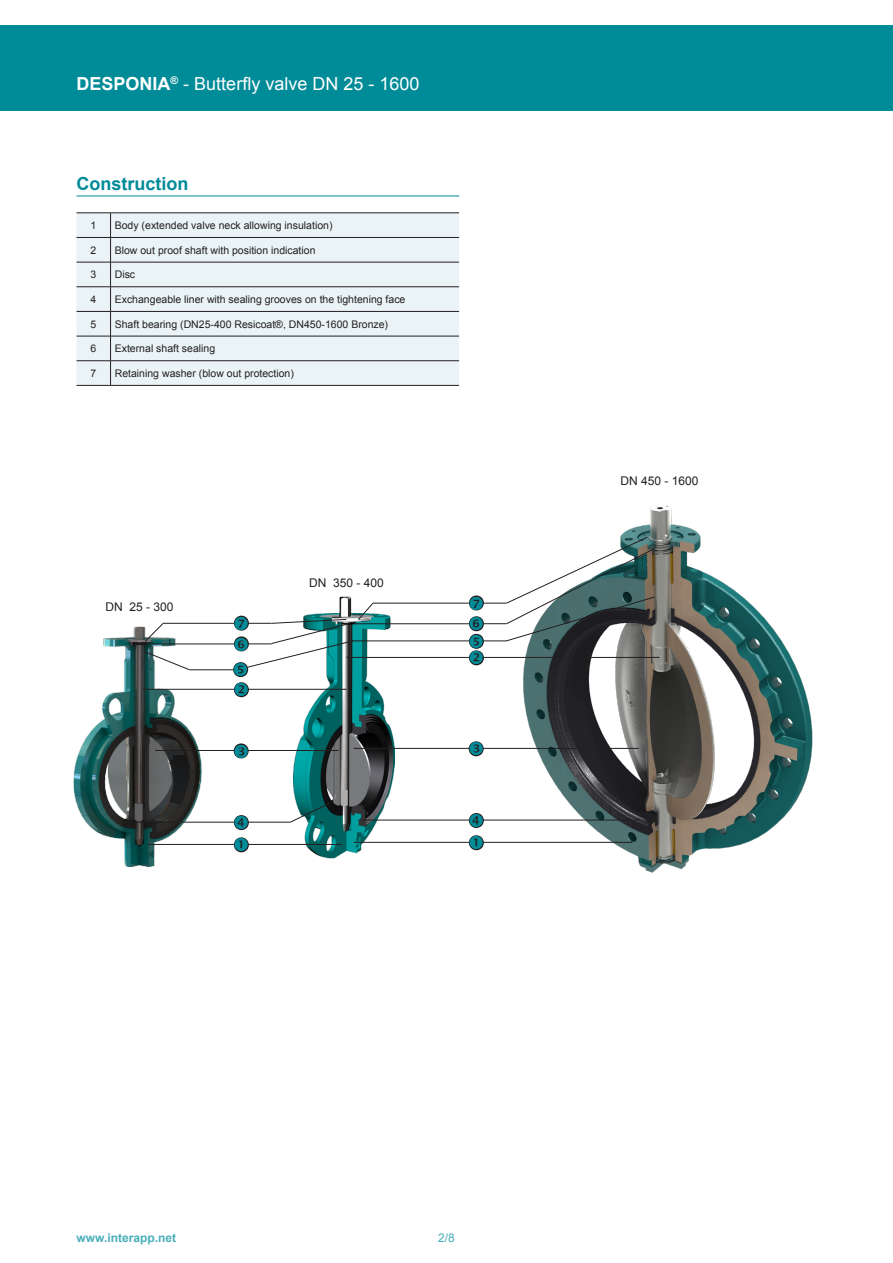
<style>
.page{position:relative;width:893px;height:1263px;background:#fff}
.page>*{position:absolute;margin:0;border:0;box-sizing:border-box;transform-origin:0 0}
.t1{font:18px "Arial";color:#fff}
.t2{font:700 18px "Arial";color:#008b98}
.t3{font:12px "Arial";color:#231f20}
.t4{font:700 12px "Arial";color:#4aafba}
.t5{font:12px "Arial";color:#4aafba}
.t6{font:10.5px "Arial";color:#231f20}
.s1{font-weight:700}
</style>
<div class="page">
<div style="left:0;top:26px;width:893px;height:85px;background:#008b98"></div>
<img style="left:498px;top:505px;width:315px;height:368px">
<hr style="left:373px;top:603px;width:101px;height:1px;background:#231f20">
<img style="left:293px;top:597px;width:102px;height:261px">
<hr style="left:481px;top:748px;width:157px;height:1px;background:#231f20">
<hr style="left:479px;top:842px;width:153px;height:1px;background:#231f20">
<hr style="left:354px;top:842px;width:122px;height:1px;background:#231f20">
<hr style="left:478px;top:820px;width:160px;height:1px;background:#231f20">
<hr style="left:363px;top:820px;width:112px;height:1px;background:#231f20">
<hr style="left:354px;top:748px;width:121px;height:1px;background:#231f20">
<hr style="left:347px;top:657px;width:127px;height:1px;background:#231f20">
<hr style="left:352px;top:641px;width:123px;height:1px;background:#231f20">
<hr style="left:354px;top:623px;width:121px;height:1px;background:#231f20">
<img style="left:73px;top:622px;width:137px;height:244px">
<hr style="left:163px;top:623px;width:76px;height:1px;background:#231f20">
<hr style="left:246px;top:750px;width:92px;height:1px;background:#231f20">
<hr style="left:244px;top:844px;width:97px;height:1px;background:#231f20">
<hr style="left:148px;top:844px;width:93px;height:1px;background:#231f20">
<hr style="left:243px;top:822px;width:47px;height:1px;background:#231f20">
<hr style="left:128px;top:822px;width:112px;height:1px;background:#231f20">
<hr style="left:156px;top:750px;width:84px;height:1px;background:#231f20">
<hr style="left:143px;top:689px;width:96px;height:1px;background:#231f20">
<hr style="left:245px;top:689px;width:101px;height:1px;background:#231f20">
<hr style="left:190px;top:669px;width:48px;height:1px;background:#231f20">
<svg style="left:145px;top:651px;width:45px;height:19px"></svg>
<hr style="left:146px;top:644px;width:94px;height:1px;background:#231f20">
<svg style="left:145px;top:623px;width:19px;height:21px"></svg>
<svg style="left:290px;top:803px;width:40px;height:19px"></svg>
<hr style="left:77px;top:196px;width:382px;height:1px;background:#008b98">
<div style="left:77px;top:214px;width:382px;height:171px;background:#eaf4f6"></div>
<hr style="left:77px;top:213px;width:34px;height:1px;background:#231f20">
<hr style="left:111px;top:213px;width:348px;height:1px;background:#231f20">
<hr style="left:77px;top:237px;width:34px;height:1px;background:#231f20">
<hr style="left:111px;top:237px;width:348px;height:1px;background:#231f20">
<hr style="left:77px;top:262px;width:34px;height:1px;background:#231f20">
<hr style="left:111px;top:262px;width:348px;height:1px;background:#231f20">
<hr style="left:77px;top:286px;width:34px;height:1px;background:#231f20">
<hr style="left:111px;top:286px;width:348px;height:1px;background:#231f20">
<hr style="left:77px;top:311px;width:34px;height:1px;background:#231f20">
<hr style="left:111px;top:311px;width:348px;height:1px;background:#231f20">
<hr style="left:77px;top:336px;width:34px;height:1px;background:#231f20">
<hr style="left:111px;top:336px;width:348px;height:1px;background:#231f20">
<hr style="left:77px;top:360px;width:34px;height:1px;background:#231f20">
<hr style="left:111px;top:360px;width:348px;height:1px;background:#231f20">
<svg style="left:110px;top:214px;width:1px;height:171px"></svg>
<hr style="left:77px;top:385px;width:34px;height:1px;background:#231f20">
<hr style="left:111px;top:385px;width:348px;height:1px;background:#231f20">
<svg style="left:470px;top:537px;width:189px;height:127px"></svg>
<svg style="left:470px;top:841px;width:13px;height:2px"></svg>
<svg style="left:470px;top:819px;width:13px;height:2px"></svg>
<svg style="left:470px;top:747px;width:13px;height:2px"></svg>
<svg style="left:235px;top:688px;width:13px;height:2px"></svg>
<svg style="left:235px;top:821px;width:13px;height:2px"></svg>
<svg style="left:234px;top:603px;width:139px;height:73px"></svg>
<h1 class="t1" style="left:77px;top:72px;width:344px"><span class="s1">DESPONIA</span><sup>®</sup> - Butterfly valve DN 25 - 1600</h1>
<p class="t2" style="left:77px;top:171px;width:113px">Construction</p>
<p class="t6" style="left:91px;top:218px;width:7px">1</p>
<p class="t6" style="left:115px;top:218px;width:219px">Body (extended valve neck allowing insulation)</p>
<p class="t6" style="left:91px;top:243px;width:7px">2</p>
<p class="t6" style="left:115px;top:243px;width:202px">Blow out proof shaft with position indication</p>
<p class="t6" style="left:91px;top:268px;width:7px">3</p>
<p class="t6" style="left:115px;top:268px;width:22px">Disc</p>
<p class="t6" style="left:91px;top:292px;width:7px">4</p>
<p class="t6" style="left:115px;top:292px;width:292px">Exchangeable liner with sealing grooves on the tightening face</p>
<p class="t6" style="left:91px;top:317px;width:7px">5</p>
<p class="t6" style="left:115px;top:317px;width:275px">Shaft bearing (DN25-400 Resicoat®, DN450-1600 Bronze)</p>
<p class="t6" style="left:91px;top:342px;width:7px">6</p>
<p class="t6" style="left:115px;top:342px;width:102px">External shaft sealing</p>
<p class="t6" style="left:91px;top:366px;width:7px">7</p>
<p class="t6" style="left:115px;top:366px;width:181px">Retaining washer (blow out protection)</p>
<p class="t3" style="left:105px;top:599px;width:70px">DN 25 - 300</p>
<p class="t3" style="left:309px;top:575px;width:76px">DN 350 - 400</p>
<p class="t3" style="left:620px;top:473px;width:80px">DN 450 - 1600</p>
<p class="t4" style="left:77px;top:1230px;width:101px">www.interapp.net</p>
<p class="t5" style="left:438px;top:1230px;width:18px">2/8</p>
</div>
